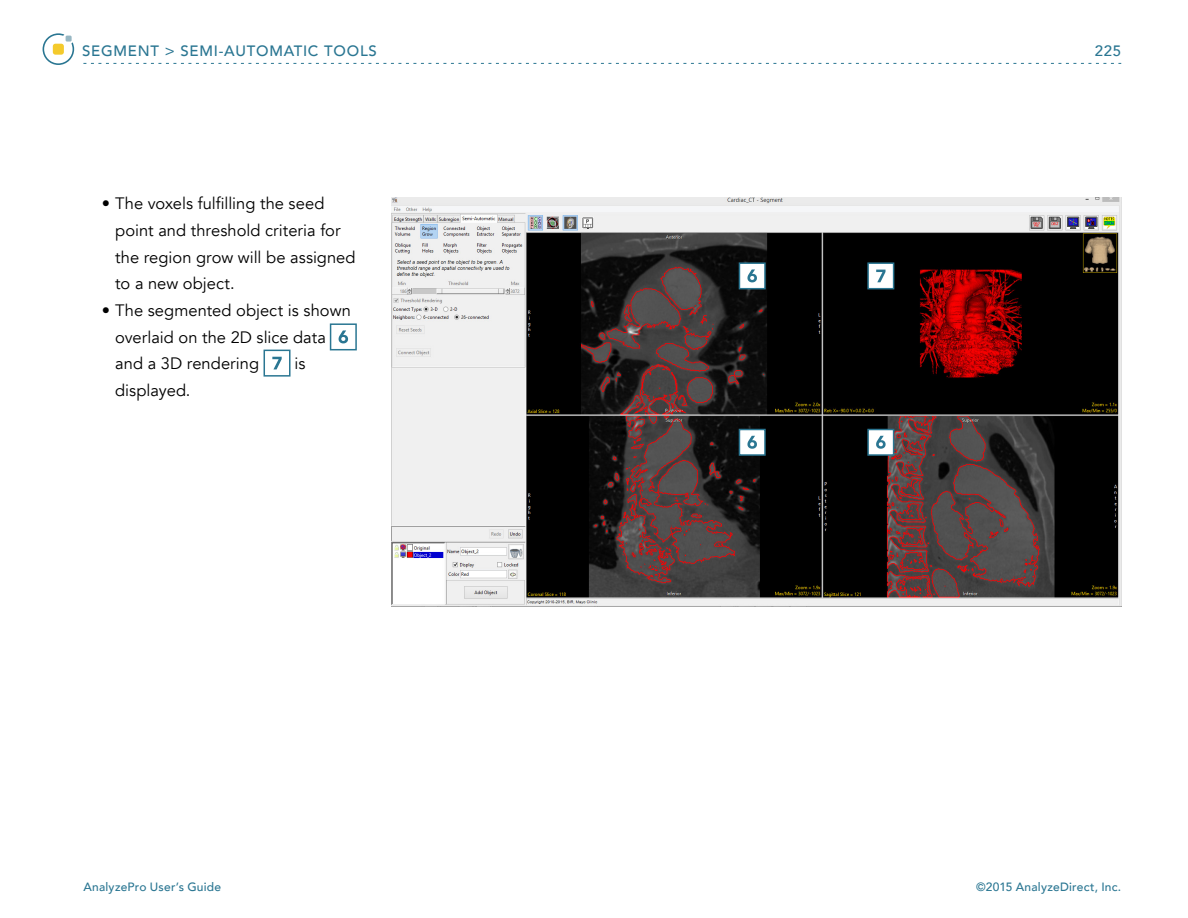
<style>
.page{position:relative;width:1188px;height:918px;background:#fff}
.page>*{position:absolute;margin:0;border:0;box-sizing:border-box;transform-origin:0 0}
.t1{font:16.5px/26.7px "Avenir";color:#000}
.t2{font:500 15px "Avenir";letter-spacing:.05em;color:#2a7692}
.t3{font:500 12px "Avenir";letter-spacing:.02em;color:#2a7692}
</style>
<div class="page">
<svg style="left:83px;top:63px;width:1038px;height:1px"></svg>
<svg style="left:43px;top:33px;width:31px;height:32px"></svg>
<svg style="left:329px;top:323px;width:28px;height:28px"></svg>
<svg style="left:263px;top:349px;width:28px;height:28px"></svg>
<img style="left:392px;top:198px;width:729px;height:408px">
<svg style="left:738px;top:262px;width:28px;height:28px"></svg>
<svg style="left:738px;top:428px;width:28px;height:29px"></svg>
<svg style="left:867px;top:428px;width:28px;height:29px"></svg>
<svg style="left:867px;top:262px;width:28px;height:28px"></svg>
<p class="t2" style="left:82px;top:38px;width:296px">SEGMENT &gt; SEMI-AUTOMATIC TOOLS</p>
<p class="t1" style="left:115px;top:191px;width:242px;text-indent:-14px">• The voxels fulfilling the seed point and threshold criteria for the region grow will be assigned to a new object.</p>
<p class="t1" style="left:115px;top:297px;width:237px;text-indent:-14px">• The segmented object is shown overlaid on the 2D slice data [7 and a 3D rendering [8 is displayed.</p>
<p class="t2" style="left:1095px;top:38px;width:28px">225</p>
<p class="t3" style="left:83px;top:876px;width:139px">AnalyzePro User’s Guide</p>
<p class="t3" style="left:976px;top:876px;width:146px">©2015 AnalyzeDirect, Inc.</p>
</div>
